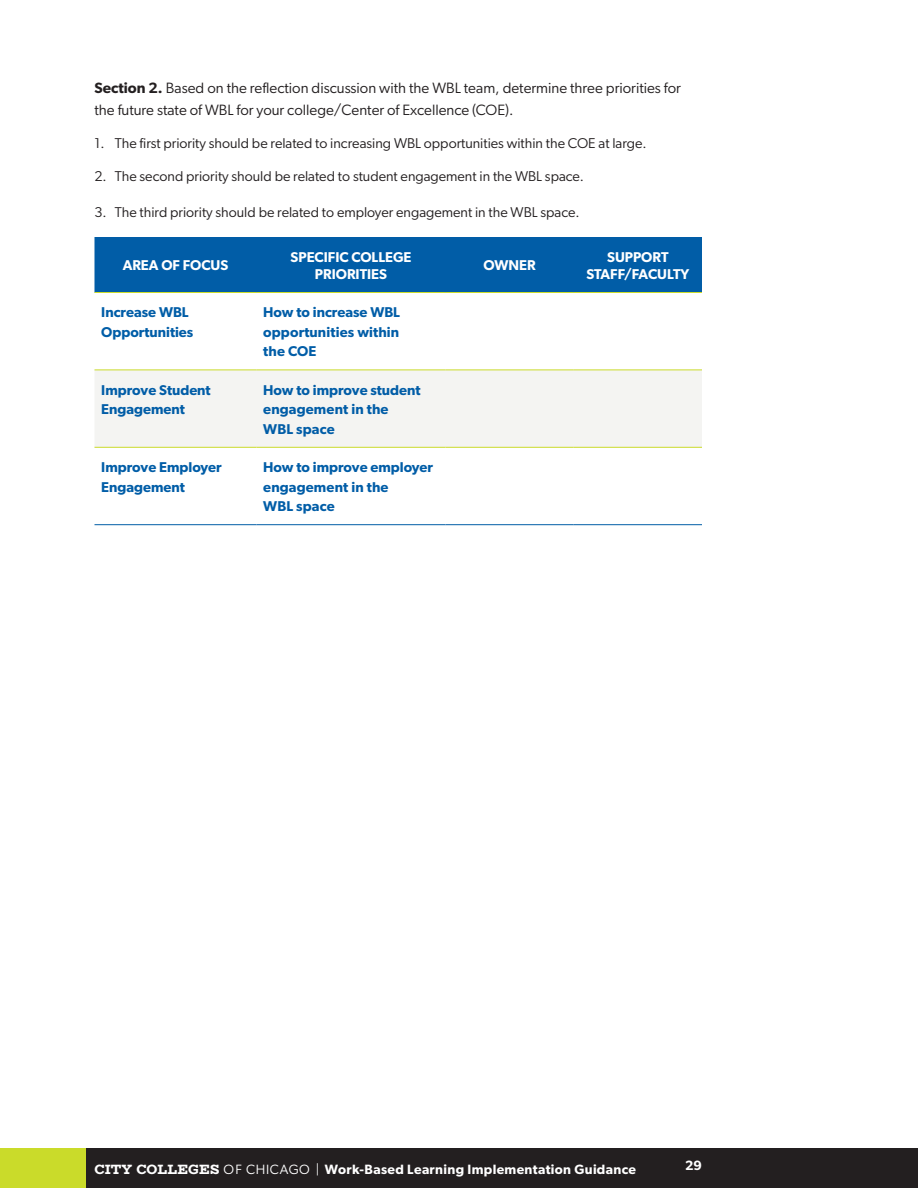
<style>
.page{position:relative;width:918px;height:1188px;background:#fff}
.page>*{position:absolute;margin:0;border:0;box-sizing:border-box;transform-origin:0 0}
.Paragraph{font:15px/22.5px "Gibson";color:#231f20}
.Table_Bulltes___s_01{font:14.25px "Gibson";color:#231f20}
.Table_Paragraph{font:600 14.25px/19.5px "Gibson";color:#015da7}
.Table_H1{font:600 14.25px/17.1px "Gibson";color:#fff;text-align:center}
.t1{font:600 13.5px "Gibson";letter-spacing:.025em;color:#fff}
.s1{font-weight:600}
.s2{font-family:"Bio Rhyme";font-weight:800}
.s3{font-weight:400}
</style>
<div class="page">
<div style="left:0;top:1148px;width:918px;height:40px;background:#231f20"></div>
<div style="left:0;top:1148px;width:86px;height:40px;background:#cadb2a"></div>
<div style="left:94px;top:237px;width:608px;height:55px;background:#015da7"></div>
<div style="left:94px;top:371px;width:608px;height:76px;background:#f4f4f2"></div>
<hr style="left:94px;top:292px;width:162px;height:1px;background:#cadb2a">
<hr style="left:256px;top:292px;width:190px;height:1px;background:#cadb2a">
<hr style="left:446px;top:292px;width:128px;height:1px;background:#cadb2a">
<hr style="left:574px;top:292px;width:128px;height:1px;background:#cadb2a">
<hr style="left:94px;top:370px;width:162px;height:1px;background:#cadb2a">
<hr style="left:256px;top:370px;width:190px;height:1px;background:#cadb2a">
<hr style="left:446px;top:370px;width:128px;height:1px;background:#cadb2a">
<hr style="left:574px;top:370px;width:128px;height:1px;background:#cadb2a">
<hr style="left:94px;top:524px;width:162px;height:1px;background:#015da7">
<hr style="left:256px;top:524px;width:190px;height:1px;background:#015da7">
<hr style="left:446px;top:524px;width:128px;height:1px;background:#015da7">
<hr style="left:574px;top:524px;width:128px;height:1px;background:#015da7">
<hr style="left:94px;top:447px;width:162px;height:1px;background:#cadb2a">
<hr style="left:256px;top:447px;width:190px;height:1px;background:#cadb2a">
<hr style="left:446px;top:447px;width:128px;height:1px;background:#cadb2a">
<hr style="left:574px;top:447px;width:128px;height:1px;background:#cadb2a">
<p class="Paragraph" style="left:94px;top:76px;width:588px"><span class="s1">Section 2.</span> Based on the reflection discussion with the WBL team, determine three priorities for the future state of WBL for your college/Center of Excellence (COE).</p>
<p class="Table_Bulltes___s_01" style="left:94px;top:135px;width:551px">1. The first priority should be related to increasing WBL opportunities within the COE at large.</p>
<p class="Table_Bulltes___s_01" style="left:94px;top:168px;width:488px">2. The second priority should be related to student engagement in the WBL space.</p>
<p class="Table_Bulltes___s_01" style="left:94px;top:204px;width:484px">3. The third priority should be related to employer engagement in the WBL space.</p>
<p class="Table_H1" style="left:123px;top:257px;width:107px">AREA OF FOCUS</p>
<p class="Table_H1" style="left:291px;top:248px;width:122px">SPECIFIC COLLEGE<br>PRIORITIES</p>
<p class="Table_H1" style="left:484px;top:257px;width:54px">OWNER</p>
<p class="Table_H1" style="left:586px;top:248px;width:104px">SUPPORT<br>STAFF/FACULTY</p>
<p class="Table_Paragraph" style="left:101px;top:302px;width:94px">Increase WBL<br>Opportunities</p>
<p class="Table_Paragraph" style="left:263px;top:302px;width:138px;text-align:justify">How to increase WBL opportunities within the COE</p>
<p class="Table_Paragraph" style="left:101px;top:380px;width:111px">Improve Student<br>Engagement</p>
<p class="Table_Paragraph" style="left:263px;top:380px;width:159px">How to improve student engagement in the<br>WBL space</p>
<p class="Table_Paragraph" style="left:101px;top:457px;width:122px">Improve Employer<br>Engagement</p>
<p class="Table_Paragraph" style="left:263px;top:457px;width:171px">How to improve employer engagement in the<br>WBL space</p>
<p class="t1" style="left:94px;top:1161px;width:543px"><span class="s2">CITY COLLEGES</span> <span class="s3">OF CHICAGO |</span> Work-Based Learning Implementation Guidance</p>
<p class="t1" style="left:685px;top:1157px;width:18px">29</p>
</div>
